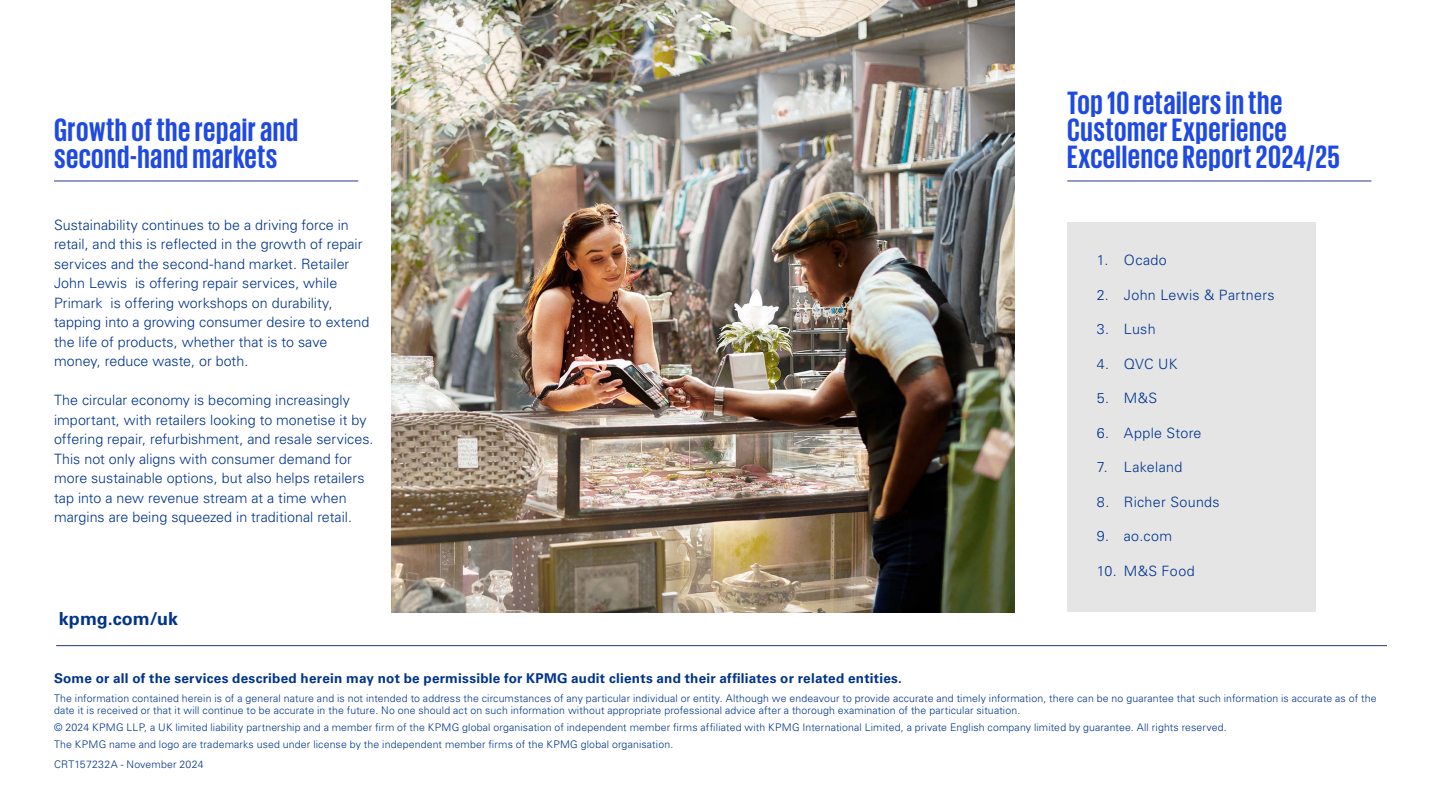
<style>
.page{position:relative;width:1441px;height:810px;background:#fff}
.page>*{position:absolute;margin:0;border:0;box-sizing:border-box;transform-origin:0 0}
.t1{font:700 33px/27px "KPMG";letter-spacing:.02em;color:#1e49e2}
.t2{font:700 18px "Univers LT Std";letter-spacing:.005em;color:#00338c}
.t3{font:300 14.25px/19.5px "Univers LT Std";color:#00338d}
.t4{font:300 14.25px "Univers LT Std";letter-spacing:.025em;color:#00338d}
.t5{font:300 14.25px "Univers LT Std";letter-spacing:.02em;color:#00338d}
.t6{font:700 13.5px "Univers LT Std";letter-spacing:.02em;color:#00338c}
.t7{font:300 10.5px/12.6px "Univers LT Std";letter-spacing:.015em;color:#00338c}
</style>
<div class="page">
<img style="left:392px;top:0;width:622px;height:612px">
<hr style="left:54px;top:181px;width:304px;height:1px;background:#283583">
<hr style="left:56px;top:645px;width:1330px;height:1px;background:#283583">
<hr style="left:1067px;top:181px;width:304px;height:1px;background:#283583">
<div style="left:1067px;top:223px;width:248px;height:389px;background:#e5e5e5"></div>
<h1 class="t1" style="left:54px;top:115px;width:246px">Growth of the repair and second-hand markets</h1>
<p class="t3" style="left:54px;top:215px;width:317px">Sustainability continues to be a driving force in retail, and this is reflected in the growth of repair services and the second-hand market. Retailer John Lewis is offering repair services, while Primark is offering workshops on durability, tapping into a growing consumer desire to extend the life of products, whether that is to save money, reduce waste, or both.</p>
<p class="t3" style="left:54px;top:390px;width:321px">The circular economy is becoming increasingly important, with retailers looking to monetise it by offering repair, refurbishment, and resale services.<br>This not only aligns with consumer demand for more sustainable options, but also helps retailers tap into a new revenue stream at a time when margins are being squeezed in traditional retail.</p>
<h2 class="t2" style="left:59px;top:608px;width:121px">kpmg.com/uk</h2>
<h1 class="t1" style="left:1067px;top:88px;width:274px">Top 10 retailers in the<br>Customer Experience<br>Excellence Report 2024/25</h1>
<h3 class="t3" style="left:1096px;top:251px;width:71px">1. Ocado</h3>
<h3 class="t4" style="left:1096px;top:286px;width:179px">2. John Lewis &amp; Partners</h3>
<h3 class="t3" style="left:1096px;top:320px;width:60px">3. Lush</h3>
<h3 class="t3" style="left:1096px;top:354px;width:82px">4. QVC UK</h3>
<h3 class="t3" style="left:1096px;top:389px;width:62px">5. M&amp;S</h3>
<h3 class="t4" style="left:1096px;top:424px;width:106px">6. Apple Store</h3>
<h3 class="t5" style="left:1096px;top:459px;width:87px">7. Lakeland</h3>
<h3 class="t4" style="left:1096px;top:493px;width:124px">8. Richer Sounds</h3>
<h3 class="t3" style="left:1096px;top:527px;width:77px">9. ao.com</h3>
<h3 class="t3" style="left:1096px;top:561px;width:99px">10. M&amp;S Food</h3>
<p class="t6" style="left:54px;top:670px;width:849px">Some or all of the services described herein may not be permissible for KPMG audit clients and their affiliates or related entities.</p>
<p class="t7" style="left:54px;top:692px;width:1323px">The information contained herein is of a general nature and is not intended to address the circumstances of any particular individual or entity. Although we endeavour to provide accurate and timely information, there can be no guarantee that such information is accurate as of the date it is received or that it will continue to be accurate in the future. No one should act on such information without appropriate professional advice after a thorough examination of the particular situation.</p>
<p class="t7" style="left:54px;top:719px;width:1174px;line-height:16.8px">© 2024 KPMG LLP, a UK limited liability partnership and a member firm of the KPMG global organisation of independent member firms affiliated with KPMG International Limited, a private English company limited by guarantee. All rights reserved.<br>The KPMG name and logo are trademarks used under license by the independent member firms of the KPMG global organisation.</p>
<p class="t7" style="left:54px;top:758px;width:151px">CRT157232A - November 2024</p>
</div>
